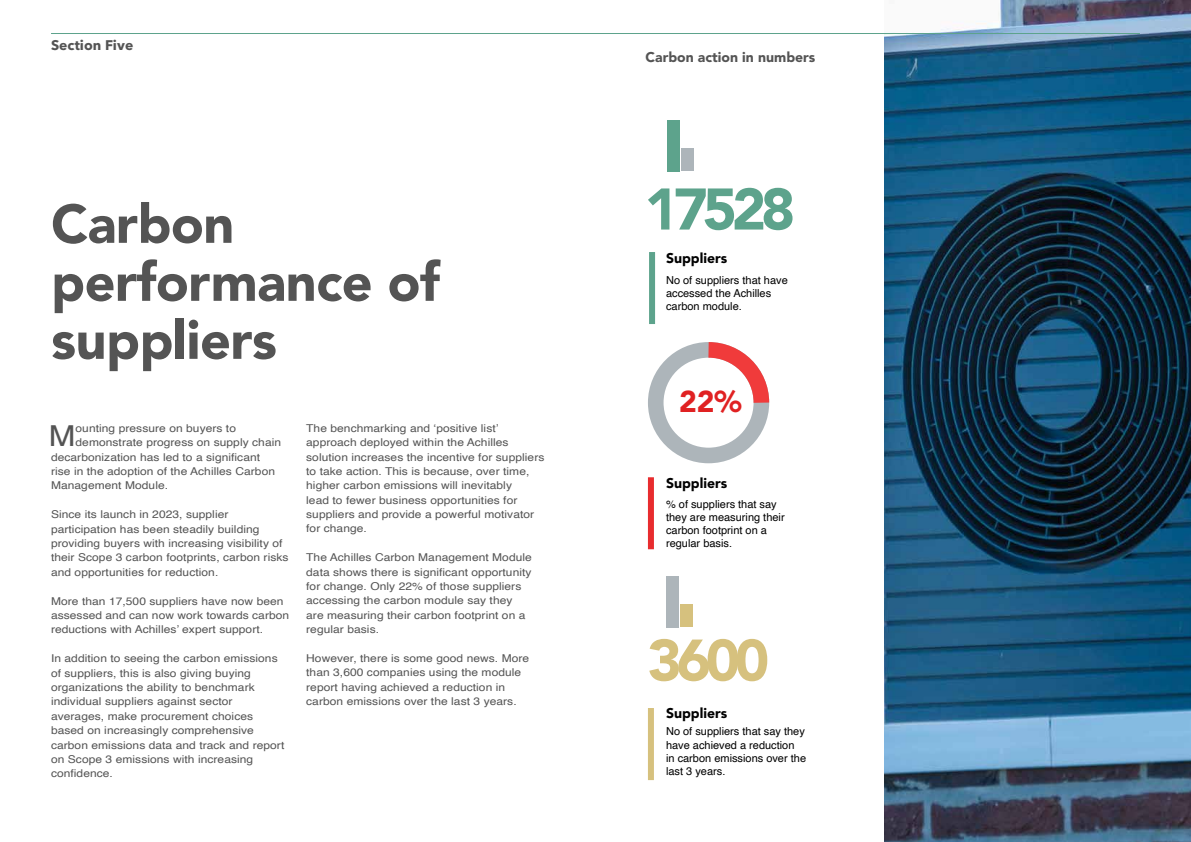
<style>
.page{position:relative;width:1191px;height:842px;background:#fff}
.page>*{position:absolute;margin:0;border:0;box-sizing:border-box;transform-origin:0 0}
.t1{font:900 58px "Avenir LT Pro";letter-spacing:-.09em;color:#5da38c}
.t2{font:900 58px "Avenir LT Pro";color:#d6c17e}
.t3{font:900 54px/58px "Avenir LT Pro";letter-spacing:-.01em;color:#545454}
.t4{font:900 30px "Avenir LT Pro";color:#e02122}
.t5{font:28.9px "Helvetica";color:#545454;scale:1.11 1}
.t6{font:900 14px "Avenir LT Pro";color:#000}
.t7{font:900 14px "Avenir LT Pro";color:#545454}
.t8{font:700 13.9px "Avenir Next LT Pro";letter-spacing:.005em;color:#545454}
.t9{font:11px/13.2px "Helvetica";color:#000}
.t10{font:10.8px/14.4px "Helvetica";letter-spacing:.005em;color:#545454;scale:1.11 1}
</style>
<div class="page">
<img style="left:884px;top:0;width:307px;height:842px">
<hr style="left:51px;top:33px;width:1089px;height:1px;background:#5da38c">
<div style="left:667px;top:120px;width:12px;height:51px;background:#5da38c"></div>
<div style="left:681px;top:149px;width:12px;height:22px;background:#adb5ba"></div>
<div style="left:666px;top:576px;width:12px;height:51px;background:#adb5ba"></div>
<div style="left:680px;top:605px;width:12px;height:22px;background:#d6c17e"></div>
<div style="left:648px;top:342px;width:121px;height:121px;border:16px solid #adb5ba;border-radius:50%"></div>
<svg style="left:693px;top:342px;width:77px;height:76px"></svg>
<div style="left:649px;top:252px;width:6px;height:72px;background:#5da38c"></div>
<div style="left:648px;top:477px;width:6px;height:72px;background:#e82c2e"></div>
<div style="left:648px;top:708px;width:6px;height:72px;background:#d6c17e"></div>
<p class="t8" style="left:51px;top:37px;width:84px">Section Five</p>
<h2 class="t3" style="left:51px;top:195px;width:390px">Carbon performance of suppliers</h2>
<h3 class="t5" style="left:49px;top:414px;width:26px">M</h3>
<p class="t10" style="left:76px;top:421px;width:146px">ounting pressure on buyers to</p>
<p class="t10" style="left:76px;top:435px;width:187px">demonstrate progress on supply chain</p>
<p class="t10" style="left:51px;top:450px;width:190px">decarbonization has led to a significant</p>
<p class="t10" style="left:51px;top:464px;width:203px">rise in the adoption of the Achilles Carbon</p>
<p class="t10" style="left:51px;top:479px;width:107px">Management Module.</p>
<p class="t10" style="left:51px;top:507px;width:215px">Since its launch in 2023, supplier participation has been steadily building providing buyers with increasing visibility of their Scope 3 carbon footprints, carbon risks and opportunities for reduction.</p>
<p class="t10" style="left:51px;top:594px;width:216px">More than 17,500 suppliers have now been assessed and can now work towards carbon reductions with Achilles’ expert support.</p>
<p class="t10" style="left:51px;top:651px;width:212px">In addition to seeing the carbon emissions of suppliers, this is also giving buying organizations the ability to benchmark individual suppliers against sector averages, make procurement choices based on increasingly comprehensive carbon emissions data and track and report on Scope 3 emissions with increasing confidence.</p>
<p class="t10" style="left:306px;top:421px;width:216px">The benchmarking and ‘positive list’ approach deployed within the Achilles solution increases the incentive for suppliers to take action. This is because, over time, higher carbon emissions will inevitably<br>lead to fewer business opportunities for suppliers and provide a powerful motivator for change.</p>
<p class="t10" style="left:306px;top:551px;width:205px">The Achilles Carbon Management Module data shows there is significant opportunity for change. Only 22% of those suppliers accessing the carbon module say they are measuring their carbon footprint on a regular basis.</p>
<p class="t10" style="left:306px;top:651px;width:202px">However, there is some good news. More than 3,600 companies using the module report having achieved a reduction in carbon emissions over the last 3 years.</p>
<p class="t7" style="left:645px;top:49px;width:171px">Carbon action in numbers</p>
<h1 class="t1" style="left:644px;top:174px;width:152px">17528</h1>
<p class="t6" style="left:666px;top:249px;width:63px">Suppliers</p>
<p class="t9" style="left:666px;top:274px;width:123px">No of suppliers that have accessed the Achilles carbon module.</p>
<h3 class="t4" style="left:679px;top:384px;width:64px">22%</h3>
<p class="t6" style="left:666px;top:474px;width:63px">Suppliers</p>
<p class="t9" style="left:666px;top:497px;width:120px">% of suppliers that say they are measuring their carbon footprint on a regular basis.</p>
<h1 class="t2" style="left:647px;top:625px;width:123px">3600</h1>
<p class="t6" style="left:666px;top:705px;width:63px">Suppliers</p>
<p class="t9" style="left:666px;top:725px;width:141px">No of suppliers that say they have achieved a reduction<br>in carbon emissions over the last 3 years.</p>
</div>
